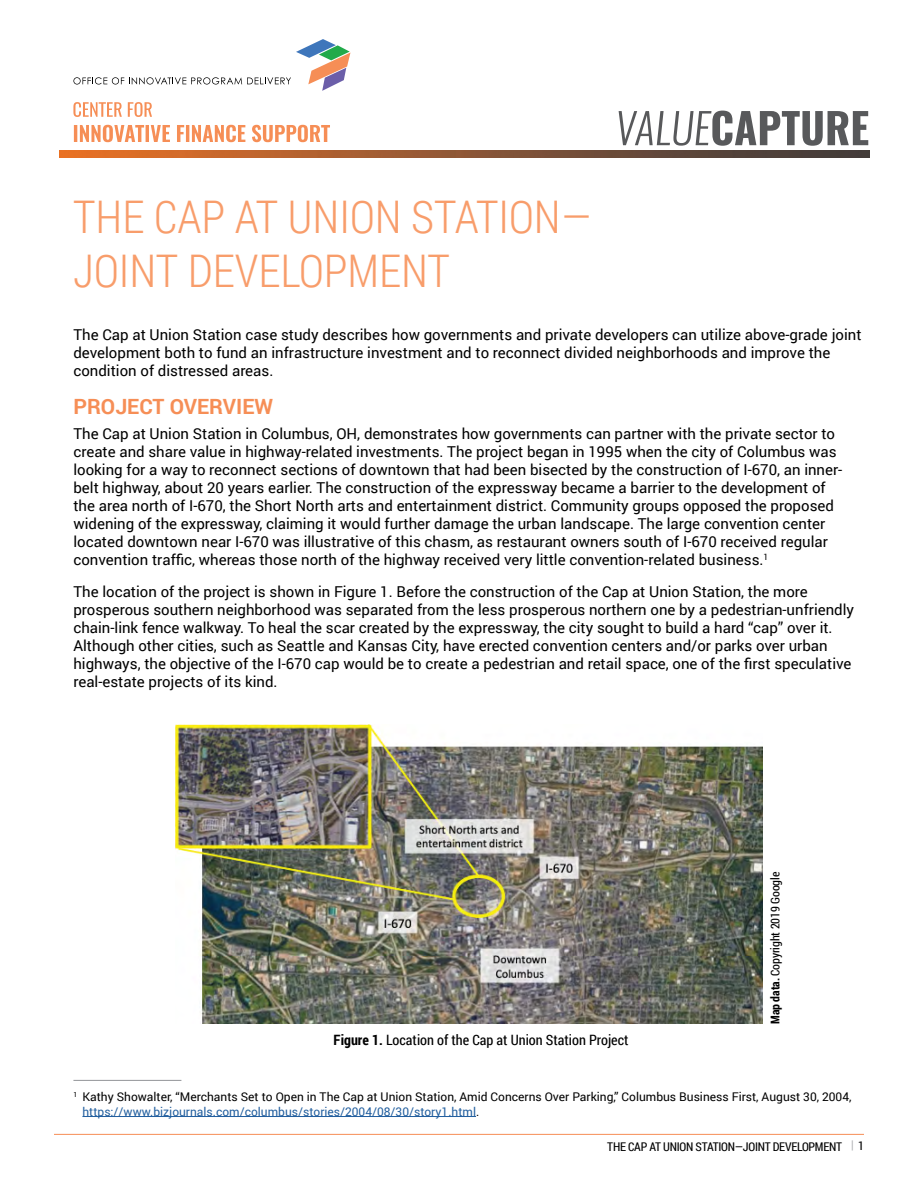
<style>
.page{position:relative;width:918px;height:1188px;background:#fff}
.page>*{position:absolute;margin:0;border:0;box-sizing:border-box;transform-origin:0 0}
.t1{font:300 45px/54px "Roboto Condensed";color:#f89d6b}
.t2{font:700 21px "Roboto";color:#f68e56}
.t3{font:15px/18px "Roboto";color:#000}
.t4{font:14.25px "Roboto Condensed";color:#000}
.t5{font:12px/15px "Roboto";color:#000}
.t6{font:12px "Roboto Condensed";letter-spacing:-.02em;color:#000}
.s1{font-weight:700}
.s2{color:#215e9e}
.s3{color:#a7a9ac}
</style>
<div class="page">
<hr style="left:54px;top:1134px;width:810px;height:1px;background:#f68e56">
<svg style="left:59px;top:150px;width:810px;height:1px"></svg>
<img style="left:59px;top:151px;width:810px;height:7px">
<hr style="left:73px;top:1080px;width:108px;height:1px;background:#939598">
<hr style="left:82px;top:1116px;width:394px;height:1px;background:#215e9e">
<img style="left:175px;top:725px;width:587px;height:299px">
<svg style="left:619px;top:111px;width:249px;height:35px"></svg>
<svg style="left:73px;top:39px;width:277px;height:52px"></svg>
<svg style="left:74px;top:125px;width:256px;height:17px"></svg>
<svg style="left:73px;top:102px;width:79px;height:15px"></svg>
<h1 class="t1" style="left:73px;top:188px;width:520px">THE CAP AT UNION STATION—<br>JOINT DEVELOPMENT</h1>
<p class="t3" style="left:73px;top:325px;width:790px">The Cap at Union Station case study describes how governments and private developers can utilize above-grade joint development both to fund an infrastructure investment and to reconnect divided neighborhoods and improve the condition of distressed areas.</p>
<h2 class="t2" style="left:73px;top:392px;width:201px">PROJECT OVERVIEW</h2>
<p class="t3" style="left:73px;top:424px;width:770px">The Cap at Union Station in Columbus, OH, demonstrates how governments can partner with the private sector to create and share value in highway-related investments. The project began in 1995 when the city of Columbus was looking for a way to reconnect sections of downtown that had been bisected by the construction of I-670, an inner&shy;belt highway, about 20 years earlier. The construction of the expressway became a barrier to the development of the area north of I-670, the Short North arts and entertainment district. Community groups opposed the proposed widening of the expressway, claiming it would further damage the urban landscape. The large convention center located downtown near I-670 was illustrative of this chasm, as restaurant owners south of I-670 received regular convention traffic, whereas those north of the highway received very little convention-related business.<sup>1</sup></p>
<p class="t3" style="left:73px;top:582px;width:782px">The location of the project is shown in Figure 1. Before the construction of the Cap at Union Station, the more prosperous southern neighborhood was separated from the less prosperous northern one by a pedestrian-unfriendly chain-link fence walkway. To heal the scar created by the expressway, the city sought to build a hard “cap” over it.<br>Although other cities, such as Seattle and Kansas City, have erected convention centers and/or parks over urban highways, the objective of the I-670 cap would be to create a pedestrian and retail space, one of the first speculative real-estate projects of its kind.</p>
<p class="t4" style="left:334px;top:1030px;width:296px"><span class="s1">Figure 1.</span> Location of the Cap at Union Station Project</p>
<p class="t6" style="left:767px;top:1024px;width:153px;rotate:-90deg"><span class="s1">Map data.</span> Copyright 2019 Google</p>
<p class="t5" style="left:82px;top:1088px;width:771px;text-indent:-9px"><sup>1</sup> Kathy Showalter, “Merchants Set to Open in The Cap at Union Station, Amid Concerns Over Parking,” Columbus Business First, August 30, 2004, <span class="s2">https://www.bizjournals.com/columbus/stories/2004/08/30/story1.html</span>.</p>
<p class="t6" style="left:607px;top:1138px;width:258px">THE CAP AT UNION STATION—JOINT DEVELOPMENT <span class="s3">|</span> 1</p>
</div>
